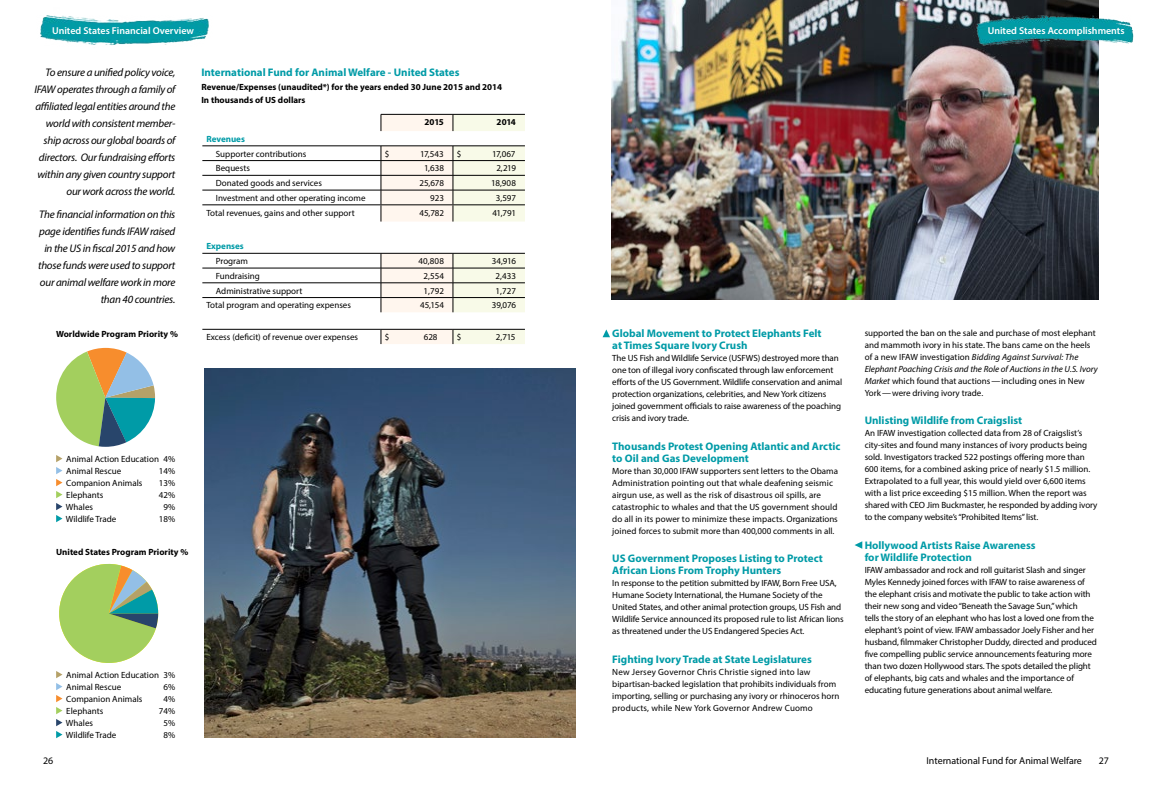
<style>
.page{position:relative;width:1152px;height:792px;background:#fff}
.page>*{position:absolute;margin:0;border:0;box-sizing:border-box;transform-origin:0 0}
.t1{font:italic 11px/17px "Myriad Pro";letter-spacing:-.02em;color:#000;text-align:right}
.t2{font:700 11px/12px "Myriad Pro";color:#009ba7}
.t3{font:600 10px "Myriad Pro";color:#fff}
.t4{font:10px "Myriad Pro";color:#000}
.t5{font:9px/12px "Myriad Pro";letter-spacing:-.005em;color:#000}
.t6{font:700 9px/13.1px "Myriad Pro";color:#000}
.t7{font:700 9px "Myriad Pro";color:#009ba7}
.s1{font-style:italic}
</style>
<div class="page">
<img style="left:40px;top:15px;width:169px;height:30px">
<svg style="left:56px;top:348px;width:99px;height:99px"></svg>
<img style="left:611px;top:0;width:488px;height:299px">
<hr style="left:202px;top:146px;width:179px;height:1px;background:#000">
<hr style="left:202px;top:160px;width:179px;height:1px;background:#000">
<hr style="left:202px;top:175px;width:179px;height:1px;background:#000">
<hr style="left:202px;top:190px;width:179px;height:1px;background:#000">
<hr style="left:202px;top:253px;width:179px;height:1px;background:#000">
<hr style="left:202px;top:268px;width:179px;height:1px;background:#000">
<hr style="left:202px;top:283px;width:179px;height:1px;background:#000">
<svg style="left:381px;top:114px;width:144px;height:230px"></svg>
<hr style="left:202px;top:297px;width:179px;height:1px;background:#000">
<hr style="left:381px;top:297px;width:72px;height:1px;background:#000">
<hr style="left:453px;top:297px;width:72px;height:1px;background:#000">
<hr style="left:202px;top:204px;width:179px;height:1px;background:#000">
<hr style="left:381px;top:204px;width:72px;height:1px;background:#000">
<hr style="left:453px;top:204px;width:72px;height:1px;background:#000">
<hr style="left:202px;top:329px;width:179px;height:1px;background:#000">
<hr style="left:381px;top:329px;width:72px;height:1px;background:#000">
<hr style="left:453px;top:329px;width:72px;height:1px;background:#000">
<svg style="left:56px;top:455px;width:6px;height:67px"></svg>
<img style="left:205px;top:368px;width:371px;height:369px">
<svg style="left:56px;top:563px;width:103px;height:175px"></svg>
<svg style="left:603px;top:329px;width:7px;height:8px"></svg>
<svg style="left:855px;top:541px;width:7px;height:8px"></svg>
<img style="left:964px;top:0;width:170px;height:59px">
<p class="t3" style="left:52px;top:24px;width:143px">United States Financial Overview</p>
<p class="t3" style="left:988px;top:24px;width:138px">United States Accomplishments</p>
<p class="t1" style="left:34px;top:64px;width:143px">To ensure a unified policy voice,<br>IFAW operates through a family of affiliated legal entities around the world with consistent member&shy;ship across our global boards of directors. Our fundraising efforts within any given country support our work across the world.</p>
<p class="t1" style="left:38px;top:206px;width:139px">The financial information on this page identifies funds IFAW raised in the US in fiscal 2015 and how those funds were used to support our animal welfare work in more than 40 countries.</p>
<p class="t2" style="left:201px;top:66px;width:260px">International Fund for Animal Welfare - United States</p>
<p class="t6" style="left:201px;top:80px;width:302px">Revenue/Expenses (unaudited*) for the years ended 30 June 2015 and 2014<br>In thousands of US dollars</p>
<p class="t6" style="left:425px;top:115px;width:21px">2015</p>
<p class="t6" style="left:497px;top:115px;width:21px">2014</p>
<p class="t7" style="left:206px;top:133px;width:40px">Revenues</p>
<p class="t5" style="left:216px;top:147px;width:92px">Supporter contributions</p>
<p class="t5" style="left:385px;top:147px;width:6px">$</p>
<p class="t5" style="left:420px;top:147px;width:25px">17,543</p>
<p class="t5" style="left:457px;top:147px;width:6px">$</p>
<p class="t5" style="left:492px;top:147px;width:25px">17,067</p>
<p class="t5" style="left:216px;top:162px;width:36px">Bequests</p>
<p class="t5" style="left:424px;top:162px;width:21px">1,638</p>
<p class="t5" style="left:496px;top:162px;width:21px">2,219</p>
<p class="t5" style="left:216px;top:177px;width:108px">Donated goods and services</p>
<p class="t5" style="left:419px;top:177px;width:26px">25,678</p>
<p class="t5" style="left:491px;top:177px;width:26px">18,908</p>
<p class="t5" style="left:216px;top:192px;width:151px">Investment and other operating income</p>
<p class="t5" style="left:430px;top:192px;width:15px">923</p>
<p class="t5" style="left:496px;top:192px;width:22px">3,597</p>
<p class="t5" style="left:206px;top:206px;width:150px">Total revenues, gains and other support</p>
<p class="t5" style="left:420px;top:206px;width:26px">45,782</p>
<p class="t5" style="left:492px;top:206px;width:25px">41,791</p>
<p class="t7" style="left:206px;top:240px;width:39px">Expenses</p>
<p class="t5" style="left:216px;top:255px;width:34px">Program</p>
<p class="t5" style="left:418px;top:255px;width:27px">40,808</p>
<p class="t5" style="left:492px;top:255px;width:26px">34,916</p>
<p class="t5" style="left:216px;top:270px;width:46px">Fundraising</p>
<p class="t5" style="left:424px;top:270px;width:22px">2,554</p>
<p class="t5" style="left:496px;top:270px;width:22px">2,433</p>
<p class="t5" style="left:216px;top:284px;width:88px">Administrative support</p>
<p class="t5" style="left:424px;top:284px;width:22px">1,792</p>
<p class="t5" style="left:496px;top:284px;width:22px">1,727</p>
<p class="t5" style="left:206px;top:299px;width:146px">Total program and operating expenses</p>
<p class="t5" style="left:420px;top:299px;width:25px">45,154</p>
<p class="t5" style="left:492px;top:299px;width:26px">39,076</p>
<p class="t6" style="left:56px;top:327px;width:123px">Worldwide Program Priority %</p>
<p class="t5" style="left:206px;top:331px;width:153px">Excess (deficit) of revenue over expenses</p>
<p class="t5" style="left:385px;top:331px;width:6px">$</p>
<p class="t5" style="left:424px;top:331px;width:15px">628</p>
<p class="t5" style="left:457px;top:331px;width:6px">$</p>
<p class="t5" style="left:496px;top:331px;width:21px">2,715</p>
<p class="t5" style="left:66px;top:453px;width:110px">Animal Action Education 4%<br>Animal Rescue</p>
<p class="t5" style="left:159px;top:465px;width:18px">14%</p>
<p class="t5" style="left:66px;top:477px;width:78px">Companion Animals</p>
<p class="t5" style="left:159px;top:477px;width:18px">13%</p>
<p class="t5" style="left:66px;top:489px;width:39px">Elephants</p>
<p class="t5" style="left:159px;top:489px;width:18px">42%</p>
<p class="t5" style="left:66px;top:501px;width:29px">Whales</p>
<p class="t5" style="left:163px;top:501px;width:13px">9%</p>
<p class="t5" style="left:66px;top:513px;width:52px">Wildlife Trade</p>
<p class="t5" style="left:159px;top:513px;width:18px">18%</p>
<p class="t6" style="left:56px;top:545px;width:134px">United States Program Priority %</p>
<p class="t5" style="left:66px;top:669px;width:110px">Animal Action Education 3%<br>Animal Rescue</p>
<p class="t5" style="left:163px;top:681px;width:13px">6%</p>
<p class="t5" style="left:66px;top:693px;width:78px">Companion Animals</p>
<p class="t5" style="left:163px;top:693px;width:13px">4%</p>
<p class="t5" style="left:66px;top:705px;width:39px">Elephants</p>
<p class="t5" style="left:159px;top:705px;width:18px">74%</p>
<p class="t5" style="left:66px;top:717px;width:29px">Whales</p>
<p class="t5" style="left:163px;top:717px;width:13px">5%</p>
<p class="t5" style="left:66px;top:729px;width:52px">Wildlife Trade</p>
<p class="t5" style="left:163px;top:729px;width:13px">8%</p>
<p class="t2" style="left:612px;top:327px;width:211px">Global Movement to Protect Elephants Felt at Times Square Ivory Crush</p>
<p class="t5" style="left:612px;top:352px;width:231px">The US Fish and Wildlife Service (USFWS) destroyed more than one ton of illegal ivory confiscated through law enforcement efforts of the US Government. Wildlife conservation and animal protection organizations, celebrities, and New York citizens joined government officials to raise awareness of the poaching crisis and ivory trade.</p>
<p class="t2" style="left:612px;top:440px;width:230px">Thousands Protest Opening Atlantic and Arctic to Oil and Gas Development</p>
<p class="t5" style="left:612px;top:465px;width:227px">More than 30,000 IFAW supporters sent letters to the Obama Administration pointing out that whale deafening seismic airgun use, as well as the risk of disastrous oil spills, are catastrophic to whales and that the US government should do all in its power to minimize these impacts. Organizations joined forces to submit more than 400,000 comments in all.</p>
<p class="t2" style="left:612px;top:552px;width:212px">US Government Proposes Listing to Protect<br>African Lions From Trophy Hunters</p>
<p class="t5" style="left:612px;top:577px;width:233px">In response to the petition submitted by IFAW, Born Free USA, Humane Society International, the Humane Society of the United States, and other animal protection groups, US Fish and Wildlife Service announced its proposed rule to list African lions as threatened under the US Endangered Species Act.</p>
<p class="t2" style="left:612px;top:653px;width:201px">Fighting Ivory Trade at State Legislatures</p>
<p class="t5" style="left:612px;top:666px;width:229px">New Jersey Governor Chris Christie signed into law bipartisan-backed legislation that prohibits individuals from importing, selling or purchasing any ivory or rhinoceros horn products, while New York Governor Andrew Cuomo</p>
<p class="t5" style="left:865px;top:327px;width:235px">supported the ban on the sale and purchase of most elephant and mammoth ivory in his state. The bans came on the heels of a new IFAW investigation <span class="s1">Bidding Against Survival: The Elephant Poaching Crisis and the Role of Auctions in the U.S. Ivory Market</span> which found that auctions—including ones in New York—were driving ivory trade.</p>
<p class="t2" style="left:865px;top:414px;width:159px">Unlisting Wildlife from Craigslist</p>
<p class="t5" style="left:865px;top:427px;width:234px">An IFAW investigation collected data from 28 of Craigslist’s city-sites and found many instances of ivory products being sold. Investigators tracked 522 postings offering more than 600 items, for a combined asking price of nearly $1.5 million.<br>Extrapolated to a full year, this would yield over 6,600 items with a list price exceeding $15 million. When the report was shared with CEO Jim Buckmaster, he responded by adding ivory to the company website’s “Prohibited Items” list.</p>
<p class="t2" style="left:865px;top:539px;width:172px">Hollywood Artists Raise Awareness for Wildlife Protection</p>
<p class="t5" style="left:865px;top:564px;width:234px">IFAW ambassador and rock and roll guitarist Slash and singer Myles Kennedy joined forces with IFAW to raise awareness of the elephant crisis and motivate the public to take action with their new song and video “Beneath the Savage Sun,” which<br>tells the story of an elephant who has lost a loved one from the elephant’s point of view. IFAW ambassador Joely Fisher and her husband, filmmaker Christopher Duddy, directed and produced five compelling public service announcements featuring more than two dozen Hollywood stars. The spots detailed the plight of elephants, big cats and whales and the importance of educating future generations about animal welfare.</p>
<p class="t4" style="left:43px;top:754px;width:12px">26</p>
<p class="t4" style="left:926px;top:754px;width:157px">International Fund for Animal Welfare</p>
<p class="t4" style="left:1099px;top:754px;width:12px">27</p>
</div>
